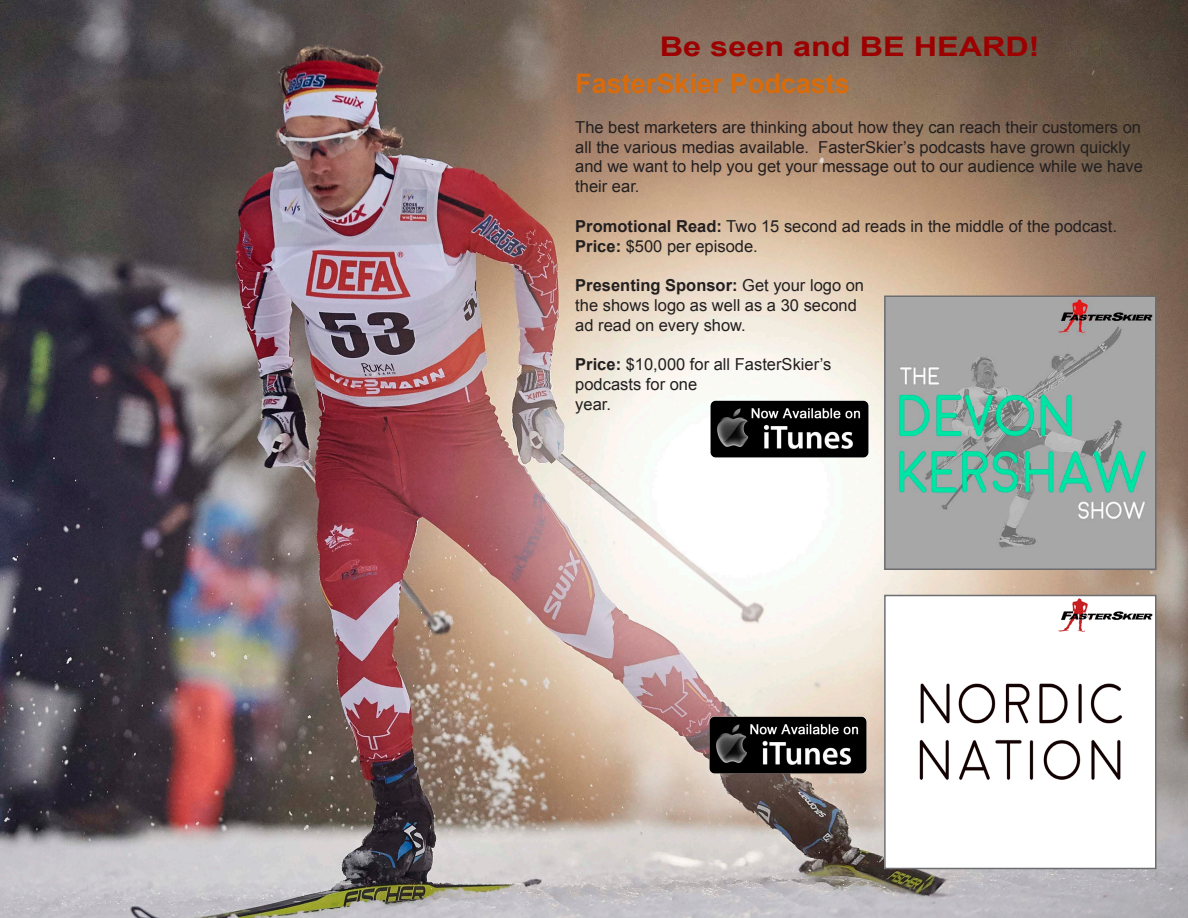
<style>
.page{position:relative;width:1188px;height:918px;background:#fff}
.page>*{position:absolute;margin:0;border:0;box-sizing:border-box;transform-origin:0 0}
.Ad_Header{font:700 27px "Arial";color:#d86c0c}
.Paragraph_Header{font:700 27px "Arial";color:#9c0000;scale:1.2 1}
.Main_Text{font:16.5px/19.8px "Arial";color:#231f20}
.s1{font-weight:700}
</style>
<div class="page">
<img style="left:0;top:0;width:1188px;height:918px">
<img style="left:710px;top:400px;width:159px;height:59px">
<img style="left:887px;top:299px;width:266px;height:268px">
<div style="left:884px;top:296px;width:272px;height:274px;border:2px solid #6c6d70"></div>
<img style="left:887px;top:598px;width:266px;height:268px">
<div style="left:884px;top:595px;width:272px;height:274px;border:2px solid #6c6d70"></div>
<img style="left:708px;top:716px;width:160px;height:59px">
<p class="Paragraph_Header" style="left:660px;top:29px;width:318px">Be seen and BE HEARD!</p>
<p class="Ad_Header" style="left:575px;top:66px;width:276px">FasterSkier Podcasts</p>
<p class="Main_Text" style="left:575px;top:117px;width:569px">The best marketers are thinking about how they can reach their customers on all the various medias available. FasterSkier’s podcasts have grown quickly and we want to help you get your message out to our audience while we have their ear.</p>
<p class="Main_Text" style="left:575px;top:216px;width:543px"><span class="s1">Promotional Read:</span> Two 15 second ad reads in the middle of the podcast.<br><span class="s1">Price:</span> $500 per episode.</p>
<p class="Main_Text" style="left:575px;top:276px;width:290px"><span class="s1">Presenting Sponsor:</span> Get your logo on the shows logo as well as a 30 second ad read on every show.</p>
<p class="Main_Text" style="left:575px;top:355px;width:258px"><span class="s1">Price:</span> $10,000 for all FasterSkier’s podcasts for one<br>year.</p>
</div>
